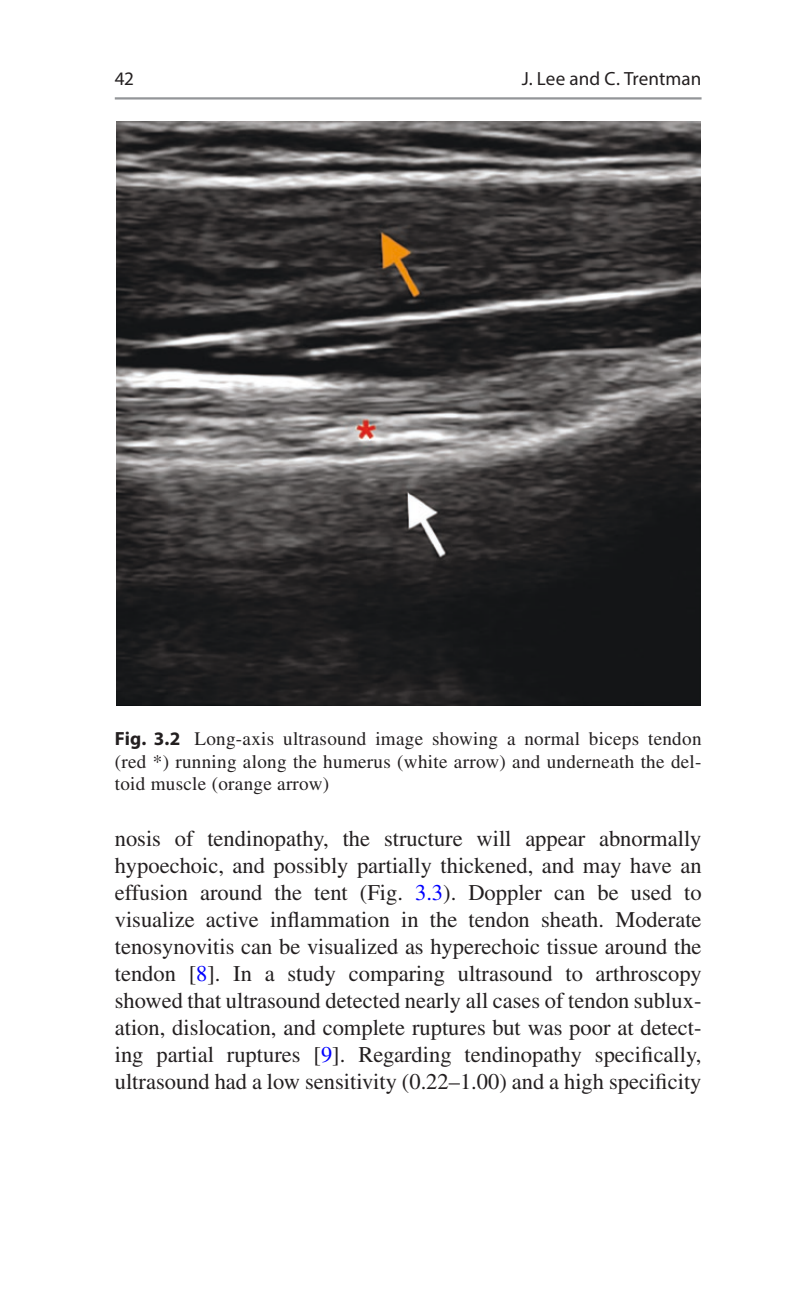
<style>
.page{position:relative;width:810px;height:1295px;background:#fff}
.page>*{position:absolute;margin:0;border:0;box-sizing:border-box;transform-origin:0 0}
.Text{font:22.5px/27px "Times LT Std";color:#231f20;text-align:justify}
.t1{font:19.12px/22.5px "Times LT Std";letter-spacing:.015em;color:#231f20;text-align:justify}
.t2{font:19.12px "Myriad Pro";letter-spacing:.005em;color:#231f20}
.s1{font-family:"Myriad Pro";font-weight:700}
.s2{color:#00f}
</style>
<div class="page">
<img style="left:116px;top:121px;width:584px;height:584px">
<hr style="left:115px;top:97px;width:587px;height:3px;background:#939598">
<p class="t2" style="left:115px;top:66px;width:21px">42</p>
<p class="t2" style="left:522px;top:66px;width:181px">J. Lee and C. Trentman</p>
<p class="t1" style="left:115px;top:727px;width:588px"><span class="s1">Fig. 3.2</span> Long-axis ultrasound image showing a normal biceps tendon (red *) running along the humerus (white arrow) and underneath the del&shy;toid muscle (orange arrow)</p>
<p class="Text" style="left:115px;top:825px;width:588px">nosis of tendinopathy, the structure will appear abnormally hypoechoic, and possibly partially thickened, and may have an effusion around the tent (Fig. <span class="s2">3.3</span>). Doppler can be used to visualize active inflammation in the tendon sheath. Moderate tenosynovitis can be visualized as hyperechoic tissue around the tendon [<span class="s2">8</span>]. In a study comparing ultrasound to arthroscopy showed that ultrasound detected nearly all cases of tendon sublux&shy;ation, dislocation, and complete ruptures but was poor at detect&shy;ing partial ruptures [<span class="s2">9</span>]. Regarding tendinopathy specifically, ultrasound had a low sensitivity (0.22–1.00) and a high specificity</p>
</div>
